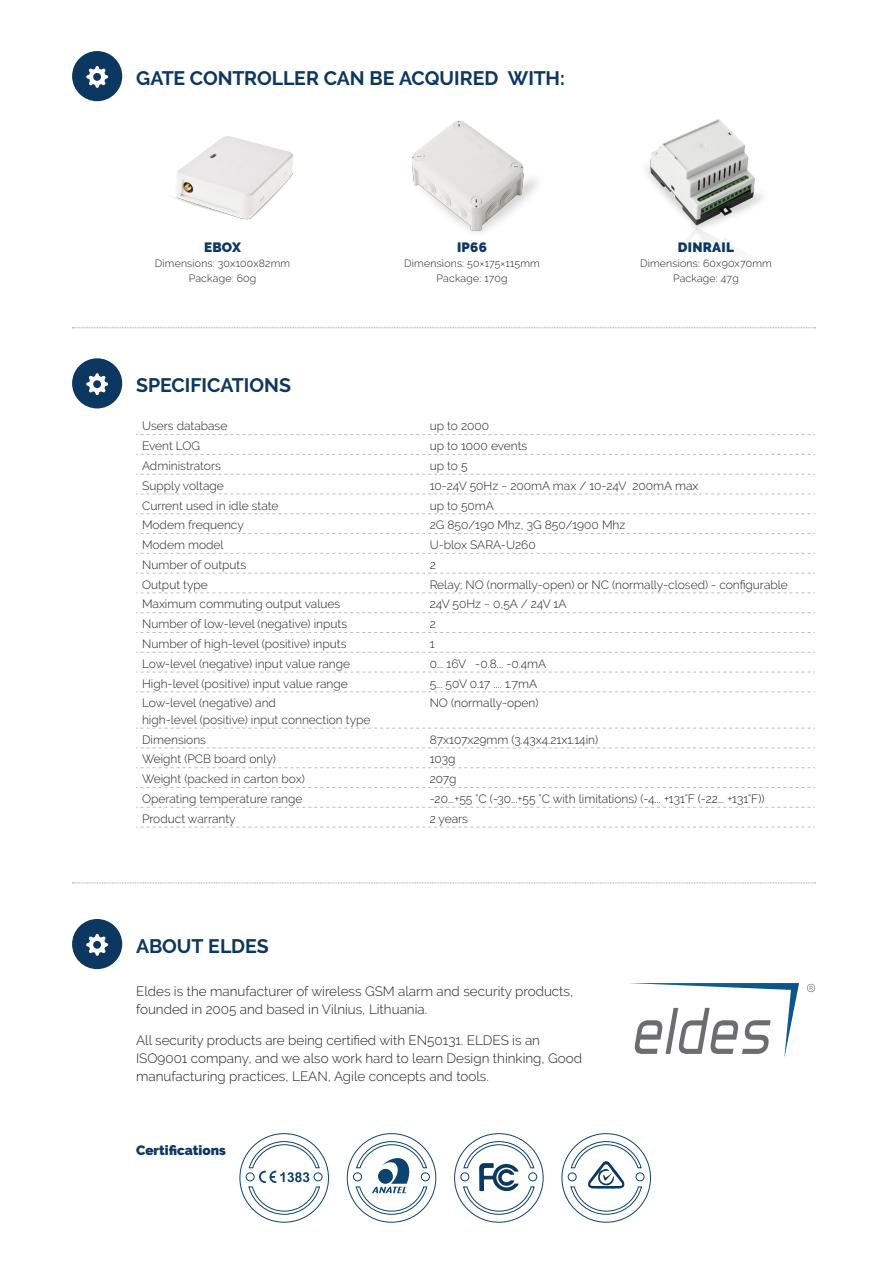
<style>
.page{position:relative;width:893px;height:1263px;background:#fff}
.page>*{position:absolute;margin:0;border:0;box-sizing:border-box;transform-origin:0 0}
.t1{font:700 19.5px "Raleway";letter-spacing:-.005em;color:#0c3761}
.t2{font:300 13.5px/18px "Raleway";color:#231f20}
.t3{font:900 13.5px "Raleway";color:#0c3761}
.t4{font:900 13.5px "Raleway";letter-spacing:.02em;color:#0c3761}
.t5{font:300 12px/16.5px "Raleway";color:#231f20}
.t6{font:300 10.5px "Raleway";letter-spacing:.02em;color:#231f20}
</style>
<div class="page">
<img style="left:646px;top:119px;width:117px;height:130px">
<svg style="left:72px;top:327px;width:744px;height:1px"></svg>
<svg style="left:72px;top:882px;width:744px;height:1px"></svg>
<div style="left:72px;top:358px;width:50px;height:50px;background:#0c3761;border-radius:50%"></div>
<div style="left:72px;top:51px;width:50px;height:50px;background:#0c3761;border-radius:50%"></div>
<div style="left:72px;top:919px;width:50px;height:50px;background:#0c3761;border-radius:50%"></div>
<svg style="left:136px;top:434px;width:679px;height:1px"></svg>
<svg style="left:136px;top:454px;width:679px;height:1px"></svg>
<svg style="left:136px;top:474px;width:679px;height:1px"></svg>
<svg style="left:136px;top:494px;width:679px;height:1px"></svg>
<svg style="left:136px;top:513px;width:679px;height:1px"></svg>
<svg style="left:136px;top:533px;width:679px;height:1px"></svg>
<svg style="left:136px;top:553px;width:679px;height:1px"></svg>
<svg style="left:136px;top:573px;width:679px;height:1px"></svg>
<svg style="left:136px;top:592px;width:679px;height:1px"></svg>
<svg style="left:136px;top:612px;width:679px;height:1px"></svg>
<svg style="left:136px;top:632px;width:679px;height:1px"></svg>
<svg style="left:136px;top:652px;width:679px;height:1px"></svg>
<svg style="left:136px;top:672px;width:679px;height:1px"></svg>
<svg style="left:136px;top:691px;width:679px;height:1px"></svg>
<svg style="left:136px;top:728px;width:679px;height:1px"></svg>
<svg style="left:136px;top:747px;width:679px;height:1px"></svg>
<svg style="left:136px;top:767px;width:679px;height:1px"></svg>
<svg style="left:136px;top:787px;width:679px;height:1px"></svg>
<svg style="left:136px;top:807px;width:679px;height:1px"></svg>
<svg style="left:136px;top:827px;width:679px;height:1px"></svg>
<svg style="left:86px;top:373px;width:22px;height:22px"></svg>
<svg style="left:86px;top:66px;width:22px;height:22px"></svg>
<svg style="left:86px;top:934px;width:22px;height:22px"></svg>
<svg style="left:346px;top:1133px;width:91px;height:90px"></svg>
<svg style="left:239px;top:1133px;width:90px;height:90px"></svg>
<svg style="left:629px;top:983px;width:170px;height:73px"></svg>
<svg style="left:807px;top:984px;width:8px;height:8px"></svg>
<svg style="left:454px;top:1133px;width:90px;height:90px"></svg>
<svg style="left:561px;top:1133px;width:90px;height:90px"></svg>
<img style="left:174px;top:136px;width:119px;height:84px">
<img style="left:412px;top:121px;width:126px;height:111px">
<p class="t1" style="left:136px;top:67px;width:430px">GATE CONTROLLER CAN BE ACQUIRED WITH:</p>
<p class="t3" style="left:204px;top:240px;width:38px">EBOX</p>
<p class="t6" style="left:155px;top:258px;width:137px">Dimensions: 30x100x82mm</p>
<p class="t6" style="left:189px;top:273px;width:69px">Package: 60g</p>
<p class="t1" style="left:136px;top:374px;width:156px">SPECIFICATIONS</p>
<p class="t3" style="left:457px;top:240px;width:31px">IP66</p>
<p class="t6" style="left:404px;top:258px;width:137px">Dimensions: 50×175×115mm</p>
<p class="t6" style="left:437px;top:273px;width:72px">Package: 170g</p>
<p class="t4" style="left:678px;top:240px;width:58px">DINRAIL</p>
<p class="t6" style="left:640px;top:258px;width:133px">Dimensions: 60x90x70mm</p>
<p class="t6" style="left:673px;top:273px;width:67px">Package: 47g</p>
<p class="t5" style="left:142px;top:418px;width:87px">Users database</p>
<p class="t5" style="left:430px;top:418px;width:61px">up to 2000</p>
<p class="t5" style="left:142px;top:438px;width:59px">Event LOG</p>
<p class="t5" style="left:430px;top:438px;width:99px">up to 1000 events</p>
<p class="t5" style="left:142px;top:457px;width:80px">Administrators</p>
<p class="t5" style="left:430px;top:457px;width:39px">up to 5</p>
<p class="t5" style="left:142px;top:477px;width:83px">Supply voltage</p>
<p class="t5" style="left:430px;top:477px;width:270px">10-24V 50Hz ~ 200mA max / 10-24V 200mA max</p>
<p class="t5" style="left:142px;top:497px;width:138px">Current used in idle state</p>
<p class="t5" style="left:430px;top:497px;width:66px">up to 50mA</p>
<p class="t5" style="left:142px;top:517px;width:103px">Modem frequency</p>
<p class="t5" style="left:430px;top:517px;width:197px">2G 850/190 Mhz, 3G 850/1900 Mhz</p>
<p class="t5" style="left:142px;top:536px;width:83px">Modem model</p>
<p class="t5" style="left:430px;top:536px;width:108px">U-blox SARA-U260</p>
<p class="t5" style="left:142px;top:556px;width:106px">Number of outputs</p>
<p class="t5" style="left:430px;top:556px;width:8px">2</p>
<p class="t5" style="left:142px;top:576px;width:67px">Output type</p>
<p class="t5" style="left:430px;top:576px;width:360px">Relay; NO (normally-open) or NC (normally-closed) - configurable</p>
<p class="t5" style="left:142px;top:596px;width:200px">Maximum commuting output values</p>
<p class="t5" style="left:430px;top:596px;width:138px">24V 50Hz ~ 0,5A / 24V 1A</p>
<p class="t5" style="left:142px;top:616px;width:207px">Number of low-level (negative) inputs</p>
<p class="t5" style="left:430px;top:616px;width:8px">2</p>
<p class="t5" style="left:142px;top:635px;width:206px">Number of high-level (positive) inputs</p>
<p class="t5" style="left:430px;top:635px;width:6px">1</p>
<p class="t5" style="left:142px;top:655px;width:210px">Low-level (negative) input value range</p>
<p class="t5" style="left:430px;top:655px;width:118px">0... 16V -0.8... -0.4mA</p>
<p class="t5" style="left:142px;top:675px;width:207px">High-level (positive) input value range</p>
<p class="t5" style="left:430px;top:675px;width:109px">5... 50V 0.17 .... 1.7mA</p>
<p class="t5" style="left:142px;top:695px;width:230px">Low-level (negative) and<br>high-level (positive) input connection type</p>
<p class="t5" style="left:430px;top:695px;width:110px">NO (normally-open)</p>
<p class="t5" style="left:142px;top:731px;width:65px">Dimensions</p>
<p class="t5" style="left:430px;top:731px;width:170px">87x107x29mm (3.43x4.21x1.14in)</p>
<p class="t5" style="left:142px;top:751px;width:135px">Weight (PCB board only)</p>
<p class="t5" style="left:430px;top:751px;width:27px">103g</p>
<p class="t5" style="left:142px;top:771px;width:164px">Weight (packed in carton box)</p>
<p class="t5" style="left:430px;top:771px;width:28px">207g</p>
<p class="t5" style="left:142px;top:790px;width:162px">Operating temperature range</p>
<p class="t5" style="left:430px;top:790px;width:336px">-20...+55 °C (-30...+55 °C with limitations) (-4... +131°F (-22... +131°F))</p>
<p class="t5" style="left:142px;top:810px;width:95px">Product warranty</p>
<p class="t5" style="left:430px;top:810px;width:40px">2 years</p>
<p class="t1" style="left:136px;top:935px;width:134px">ABOUT ELDES</p>
<p class="t2" style="left:136px;top:982px;width:439px">Eldes is the manufacturer of wireless GSM alarm and security products, founded in 2005 and based in Vilnius, Lithuania.</p>
<p class="t2" style="left:136px;top:1031px;width:448px">All security products are being certified with EN50131. ELDES is an<br>ISO9001 company, and we also work hard to learn Design thinking, Good manufacturing practices, LEAN, Agile concepts and tools.</p>
<p class="t3" style="left:136px;top:1142px;width:91px">Certifications</p>
</div>
